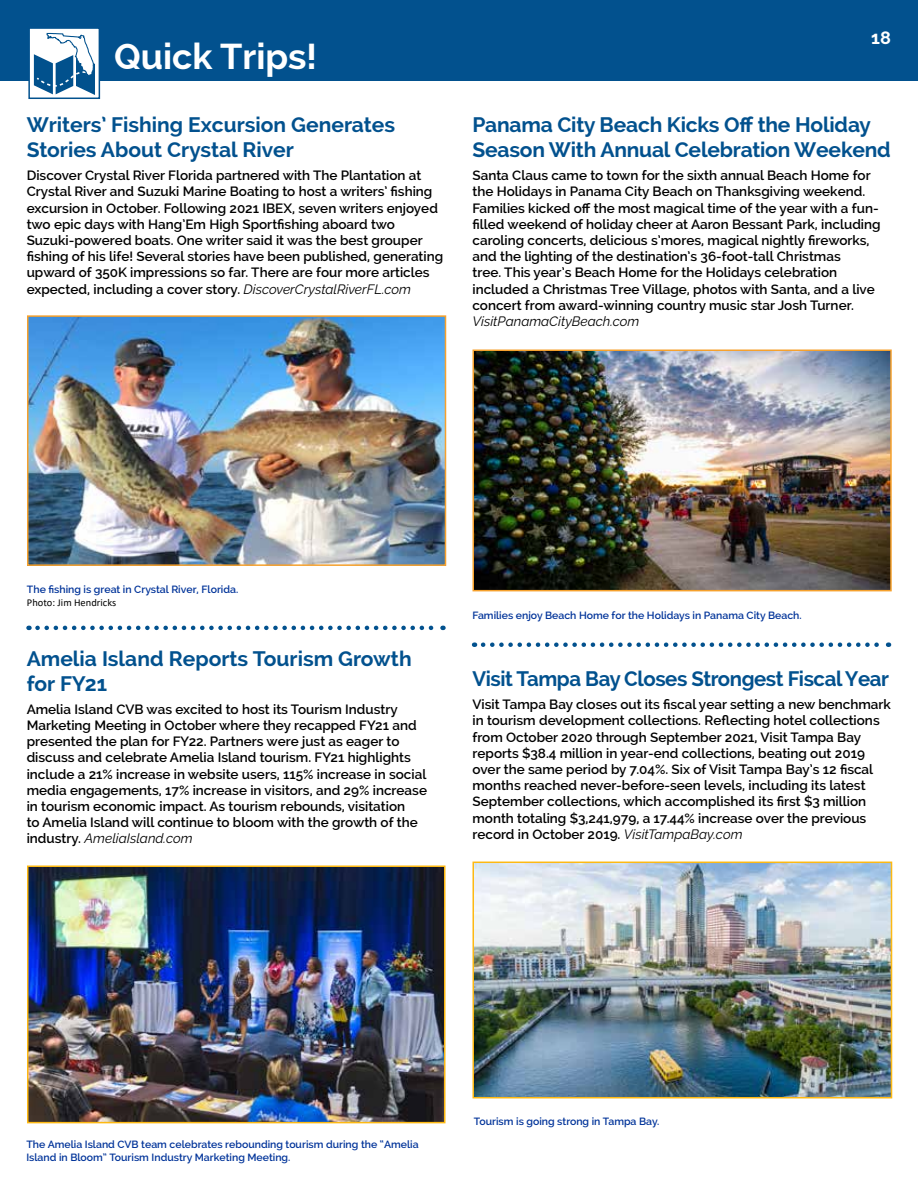
<style>
.page{position:relative;width:918px;height:1188px;background:#fff}
.page>*{position:absolute;margin:0;border:0;box-sizing:border-box;transform-origin:0 0}
.t1{font:700 36px "Raleway";color:#fff}
.t2{font:700 21px/25.2px "Raleway";letter-spacing:-.01em;color:#02518e}
.t3{font:700 18px "Raleway";color:#fff}
.t4{font:600 13.5px/16.2px "Raleway";color:#000}
.t5{font:italic 13.5px "Raleway";color:#000}
.t6{font:600 10.5px/12.6px "Raleway";color:#039}
.t7{font:10.5px "Calibri";color:#000}
.s1{font-weight:400;font-style:italic}
</style>
<div class="page">
<div style="left:0;top:0;width:918px;height:81px;background:#02518e"></div>
<div style="left:29px;top:28px;width:70px;height:70px;background:#fff"></div>
<svg style="left:34px;top:33px;width:61px;height:62px"></svg>
<div style="left:28px;top:27px;width:72px;height:72px;border:2px solid #02518e"></div>
<svg style="left:38px;top:626px;width:405px;height:4px"></svg>
<svg style="left:483px;top:642px;width:406px;height:5px"></svg>
<img style="left:475px;top:353px;width:414px;height:235px">
<div style="left:472px;top:350px;width:420px;height:241px;border:2px solid #f6a12d"></div>
<img style="left:30px;top:318px;width:413px;height:245px">
<div style="left:27px;top:315px;width:419px;height:251px;border:2px solid #f6a12d"></div>
<img style="left:30px;top:869px;width:413px;height:251px">
<div style="left:27px;top:866px;width:419px;height:257px;border:2px solid #fdb913"></div>
<img style="left:475px;top:865px;width:414px;height:230px">
<div style="left:472px;top:862px;width:420px;height:236px;border:2px solid #fdb913"></div>
<h1 class="t1" style="left:114px;top:36px;width:204px">Quick Trips!</h1>
<h2 class="t2" style="left:27px;top:112px;width:370px">Writers’ Fishing Excursion Generates<br>Stories About Crystal River</h2>
<p class="t4" style="left:27px;top:167px;width:418px">Discover Crystal River Florida partnered with The Plantation at Crystal River and Suzuki Marine Boating to host a writers’ fishing excursion in October. Following 2021 IBEX, seven writers enjoyed two epic days with Hang’Em High Sportfishing aboard two Suzuki-powered boats. One writer said it was the best grouper fishing of his life! Several stories have been published, generating upward of 350K impressions so far. There are four more articles expected, including a cover story. <span class="s1">DiscoverCrystalRiverFL.com</span></p>
<h3 class="t3" style="left:871px;top:27px;width:21px">18</h3>
<h2 class="t2" style="left:472px;top:112px;width:420px">Panama City Beach Kicks Off the Holiday<br>Season With Annual Celebration Weekend</h2>
<p class="t4" style="left:472px;top:167px;width:410px">Santa Claus came to town for the sixth annual Beach Home for the Holidays in Panama City Beach on Thanksgiving weekend.<br>Families kicked off the most magical time of the year with a fun&shy;filled weekend of holiday cheer at Aaron Bessant Park, including caroling concerts, delicious s’mores, magical nightly fireworks, and the lighting of the destination’s 36-foot-tall Christmas<br>tree. This year’s Beach Home for the Holidays celebration included a Christmas Tree Village, photos with Santa, and a live concert from award-winning country music star Josh Turner.</p>
<p class="t5" style="left:472px;top:313px;width:168px">VisitPanamaCityBeach.com</p>
<p class="t6" style="left:27px;top:583px;width:213px">The fishing is great in Crystal River, Florida.</p>
<p class="t7" style="left:27px;top:595px;width:91px">Photo: Jim Hendricks</p>
<h2 class="t2" style="left:27px;top:646px;width:386px">Amelia Island Reports Tourism Growth for FY21</h2>
<p class="t4" style="left:27px;top:701px;width:402px">Amelia Island CVB was excited to host its Tourism Industry Marketing Meeting in October where they recapped FY21 and presented the plan for FY22. Partners were just as eager to discuss and celebrate Amelia Island tourism. FY21 highlights include a 21% increase in website users, 115% increase in social media engagements, 17% increase in visitors, and 29% increase in tourism economic impact. As tourism rebounds, visitation<br>to Amelia Island will continue to bloom with the growth of the industry. <span class="s1">AmeliaIsland.com</span></p>
<p class="t6" style="left:472px;top:609px;width:331px">Families enjoy Beach Home for the Holidays in Panama City Beach.</p>
<h2 class="t2" style="left:472px;top:666px;width:418px">Visit Tampa Bay Closes Strongest Fiscal Year</h2>
<p class="t4" style="left:472px;top:696px;width:420px">Visit Tampa Bay closes out its fiscal year setting a new benchmark in tourism development collections. Reflecting hotel collections from October 2020 through September 2021, Visit Tampa Bay reports $38.4 million in year-end collections, beating out 2019 over the same period by 7.04%. Six of Visit Tampa Bay’s 12 fiscal months reached never-before-seen levels, including its latest September collections, which accomplished its first $3 million month totaling $3,241,979, a 17.44% increase over the previous record in October 2019. <span class="s1">VisitTampaBay.com</span></p>
<p class="t6" style="left:26px;top:1138px;width:394px">The Amelia Island CVB team celebrates rebounding tourism during the “Amelia<br>Island in Bloom” Tourism Industry Marketing Meeting.</p>
<p class="t6" style="left:474px;top:1115px;width:187px">Tourism is going strong in Tampa Bay.</p>
</div>
